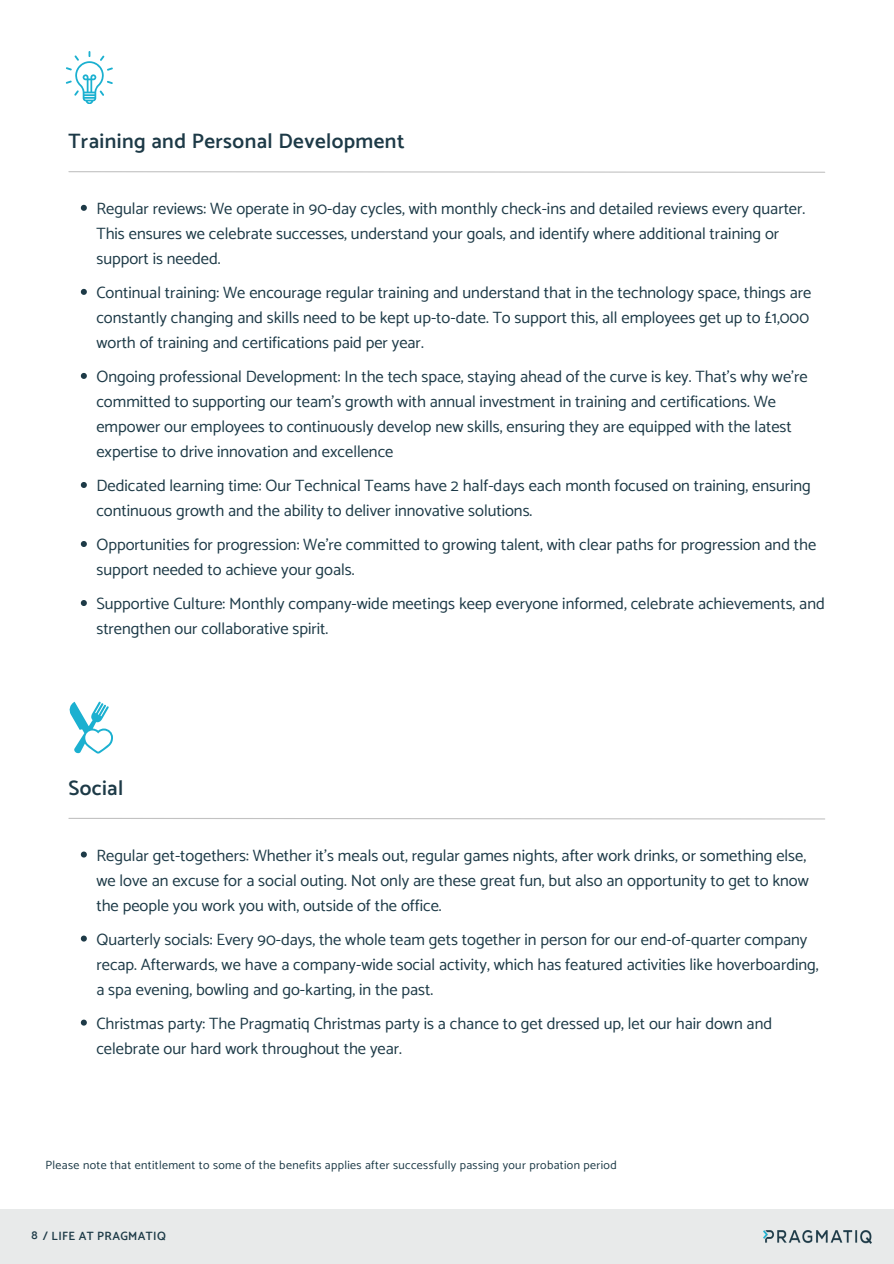
<style>
.page{position:relative;width:894px;height:1264px;background:#fff}
.page>*{position:absolute;margin:0;border:0;box-sizing:border-box;transform-origin:0 0}
.t1{font:600 21px "Catamaran";letter-spacing:.02em;color:#1d3a47}
.t2{font:16.5px/25px "Catamaran";color:#1d3a47}
.t3{font:12px "Catamaran";letter-spacing:.03em;color:#1d3a47}
.t4{font:600 12px "Catamaran";letter-spacing:.03em;color:#1d3a47}
</style>
<div class="page">
<svg style="left:68px;top:171px;width:757px;height:2px;background:#dcdcdc"></svg>
<svg style="left:68px;top:817px;width:757px;height:3px"></svg>
<svg style="left:66px;top:51px;width:47px;height:53px"></svg>
<svg style="left:69px;top:701px;width:44px;height:52px"></svg>
<svg style="left:81px;top:205px;width:6px;height:6px"></svg>
<svg style="left:81px;top:289px;width:6px;height:6px"></svg>
<svg style="left:81px;top:373px;width:6px;height:6px"></svg>
<svg style="left:81px;top:482px;width:6px;height:6px"></svg>
<svg style="left:81px;top:541px;width:6px;height:6px"></svg>
<svg style="left:81px;top:600px;width:6px;height:6px"></svg>
<svg style="left:81px;top:851px;width:6px;height:6px"></svg>
<svg style="left:81px;top:935px;width:6px;height:6px"></svg>
<svg style="left:81px;top:1019px;width:6px;height:6px"></svg>
<div style="left:0;top:1209px;width:893px;height:54px;background:#e8eaea"></div>
<img style="left:763px;top:1230px;width:108px;height:13px">
<p class="t1" style="left:68px;top:129px;width:337px">Training and Personal Development</p>
<p class="t2" style="left:96px;top:196px;width:710px">Regular reviews: We operate in 90-day cycles, with monthly check-ins and detailed reviews every quarter.<br>This ensures we celebrate successes, understand your goals, and identify where additional training or support is needed.</p>
<h1 class="t2" style="left:96px;top:280px;width:716px">Continual training: We encourage regular training and understand that in the technology space, things are constantly changing and skills need to be kept up-to-date. To support this, all employees get up to £1,000 worth of training and certifications paid per year.</h1>
<p class="t2" style="left:96px;top:364px;width:712px">Ongoing professional Development: In the tech space, staying ahead of the curve is key. That’s why we’re committed to supporting our team’s growth with annual investment in training and certifications. We empower our employees to continuously develop new skills, ensuring they are equipped with the latest expertise to drive innovation and excellence</p>
<p class="t2" style="left:96px;top:473px;width:715px">Dedicated learning time: Our Technical Teams have 2 half-days each month focused on training, ensuring continuous growth and the ability to deliver innovative solutions.</p>
<p class="t2" style="left:96px;top:532px;width:721px">Opportunities for progression: We’re committed to growing talent, with clear paths for progression and the support needed to achieve your goals.</p>
<p class="t2" style="left:96px;top:591px;width:729px">Supportive Culture: Monthly company-wide meetings keep everyone informed, celebrate achievements, and strengthen our collaborative spirit.</p>
<p class="t1" style="left:68px;top:775px;width:56px">Social</p>
<p class="t2" style="left:96px;top:842px;width:713px">Regular get-togethers: Whether it’s meals out, regular games nights, after work drinks, or something else, we love an excuse for a social outing. Not only are these great fun, but also an opportunity to get to know the people you work you with, outside of the office.</p>
<p class="t2" style="left:96px;top:926px;width:723px">Quarterly socials: Every 90-days, the whole team gets together in person for our end-of-quarter company recap. Afterwards, we have a company-wide social activity, which has featured activities like hoverboarding, a spa evening, bowling and go-karting, in the past.</p>
<h1 class="t2" style="left:96px;top:1010px;width:677px">Christmas party: The Pragmatiq Christmas party is a chance to get dressed up, let our hair down and celebrate our hard work throughout the year.</h1>
<p class="t3" style="left:45px;top:1157px;width:572px">Please note that entitlement to some of the benefits applies after successfully passing your probation period</p>
<p class="t4" style="left:31px;top:1228px;width:136px">8 / LIFE AT PRAGMATIQ</p>
</div>
